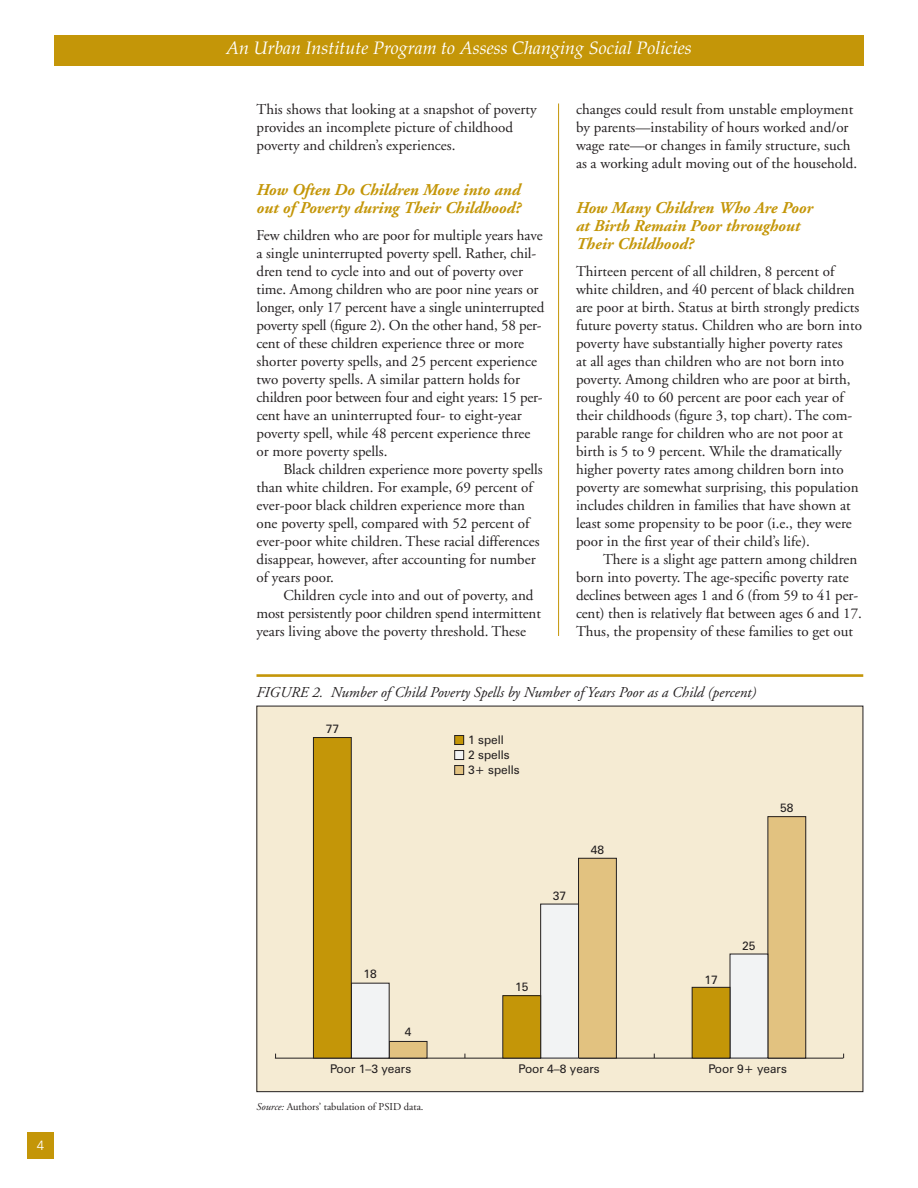
<style>
.page{position:relative;width:918px;height:1188px;background:#fff}
.page>*{position:absolute;margin:0;border:0;box-sizing:border-box;transform-origin:0 0}
.t1{font:italic 18px "Palatino";color:#fff}
.t2{font:italic 700 16.5px/18px "Adobe Garamond";color:#c49608}
.t3{font:15px/18px "Adobe Garamond";color:#231f20}
.t4{font:italic 15px "Adobe Garamond";color:#231f20}
.t5{font:300 13.5px "Univers";color:#fff}
.t6{font:12px "Zurich BT";color:#231f20}
.t7{font:10.5px "Adobe Garamond";color:#231f20}
.s1{font-style:italic}
</style>
<div class="page">
<hr style="left:558px;top:104px;width:1px;height:532px;background:#c49608">
<div style="left:54px;top:35px;width:810px;height:30px;background:#c49608"></div>
<div style="left:27px;top:1132px;width:27px;height:28px;background:#c49608"></div>
<div style="left:257px;top:706px;width:606px;height:386px;background:#f5ebd3"></div>
<hr style="left:256px;top:674px;width:607px;height:3px;background:#c49608">
<hr style="left:275px;top:1058px;width:568px;height:1px;background:#231f20">
<div style="left:455px;top:766px;width:9px;height:9px;background:#e2c280"></div>
<div style="left:454px;top:765px;width:10px;height:10px;border:1px solid #231f20"></div>
<div style="left:455px;top:751px;width:9px;height:9px;background:#f2f3f4"></div>
<div style="left:454px;top:750px;width:10px;height:10px;border:1px solid #231f20"></div>
<div style="left:455px;top:736px;width:9px;height:9px;background:#c49608"></div>
<div style="left:454px;top:735px;width:10px;height:10px;border:1px solid #231f20"></div>
<div style="left:389px;top:1041px;width:38px;height:17px;background:#e2c280"></div>
<div style="left:389px;top:1041px;width:38px;height:17px;border:1px solid #231f20"></div>
<div style="left:579px;top:858px;width:37px;height:200px;background:#e2c280"></div>
<div style="left:578px;top:858px;width:39px;height:200px;border:1px solid #231f20"></div>
<div style="left:768px;top:817px;width:38px;height:241px;background:#e2c280"></div>
<div style="left:768px;top:816px;width:38px;height:242px;border:1px solid #231f20"></div>
<div style="left:351px;top:983px;width:38px;height:75px;background:#f2f3f4"></div>
<div style="left:541px;top:904px;width:38px;height:154px;background:#f2f3f4"></div>
<div style="left:540px;top:904px;width:39px;height:154px;border:1px solid #231f20"></div>
<div style="left:730px;top:954px;width:38px;height:104px;background:#f2f3f4"></div>
<div style="left:313px;top:738px;width:38px;height:320px;background:#c49608"></div>
<div style="left:313px;top:737px;width:39px;height:321px;border:1px solid #231f20"></div>
<div style="left:503px;top:996px;width:38px;height:62px;background:#c49608"></div>
<div style="left:502px;top:995px;width:39px;height:63px;border:1px solid #231f20"></div>
<div style="left:692px;top:987px;width:38px;height:71px;background:#c49608"></div>
<div style="left:692px;top:987px;width:38px;height:71px;border:1px solid #231f20"></div>
<p class="t5" style="left:37px;top:1140px;width:9px">4</p>
<p class="t1" style="left:226px;top:41px;width:467px">An Urban Institute Program to Assess Changing Social Policies</p>
<p class="t3" style="left:256px;top:102px;width:282px">This shows that looking at a snapshot of poverty provides an incomplete picture of childhood poverty and children’s experiences.</p>
<p class="t2" style="left:256px;top:182px;width:266px">How Often Do Children Move into and out of Poverty during Their Childhood?</p>
<p class="t3" style="left:256px;top:228px;width:289px">Few children who are poor for multiple years have a single uninterrupted poverty spell. Rather, chil&shy;dren tend to cycle into and out of poverty over time. Among children who are poor nine years or longer, only 17 percent have a single uninterrupted poverty spell (figure 2). On the other hand, 58 per&shy;cent of these children experience three or more shorter poverty spells, and 25 percent experience two poverty spells. A similar pattern holds for children poor between four and eight years: 15 per&shy;cent have an uninterrupted four- to eight-year poverty spell, while 48 percent experience three or more poverty spells.</p>
<p class="t3" style="left:256px;top:462px;width:288px;text-indent:27px">Black children experience more poverty spells than white children. For example, 69 percent of ever-poor black children experience more than one poverty spell, compared with 52 percent of ever-poor white children. These racial differences disappear, however, after accounting for number of years poor.</p>
<p class="t3" style="left:256px;top:588px;width:286px;text-indent:27px">Children cycle into and out of poverty, and most persistently poor children spend intermittent years living above the poverty threshold. These</p>
<p class="t3" style="left:576px;top:102px;width:283px">changes could result from unstable employment by parents—instability of hours worked and/or wage rate—or changes in family structure, such as a working adult moving out of the household.</p>
<p class="t2" style="left:576px;top:200px;width:239px">How Many Children Who Are Poor at Birth Remain Poor throughout<br>Their Childhood?</p>
<p class="t3" style="left:576px;top:264px;width:288px">Thirteen percent of all children, 8 percent of white children, and 40 percent of black children are poor at birth. Status at birth strongly predicts future poverty status. Children who are born into poverty have substantially higher poverty rates<br>at all ages than children who are not born into poverty. Among children who are poor at birth, roughly 40 to 60 percent are poor each year of their childhoods (figure 3, top chart). The com&shy;parable range for children who are not poor at birth is 5 to 9 percent. While the dramatically higher poverty rates among children born into poverty are somewhat surprising, this population includes children in families that have shown at least some propensity to be poor (i.e., they were poor in the first year of their child’s life).</p>
<p class="t3" style="left:576px;top:552px;width:287px;text-indent:27px">There is a slight age pattern among children born into poverty. The age-specific poverty rate declines between ages 1 and 6 (from 59 to 41 per&shy;cent) then is relatively flat between ages 6 and 17.<br>Thus, the propensity of these families to get out</p>
<p class="t4" style="left:257px;top:686px;width:501px">FIGURE 2. Number of Child Poverty Spells by Number of Years Poor as a Child (percent)</p>
<p class="t6" style="left:326px;top:724px;width:15px">77</p>
<p class="t6" style="left:364px;top:970px;width:15px">18</p>
<p class="t6" style="left:405px;top:1028px;width:8px">4</p>
<p class="t6" style="left:468px;top:735px;width:37px">1 spell</p>
<p class="t6" style="left:468px;top:750px;width:43px">2 spells</p>
<p class="t6" style="left:468px;top:765px;width:53px">3+ spells</p>
<p class="t6" style="left:553px;top:891px;width:15px">37</p>
<p class="t6" style="left:591px;top:845px;width:15px">48</p>
<p class="t6" style="left:515px;top:983px;width:15px">15</p>
<p class="t6" style="left:780px;top:803px;width:15px">58</p>
<p class="t6" style="left:704px;top:975px;width:15px">17</p>
<p class="t6" style="left:742px;top:941px;width:15px">25</p>
<p class="t6" style="left:330px;top:1065px;width:83px">Poor 1–3 years</p>
<p class="t6" style="left:519px;top:1065px;width:83px">Poor 4–8 years</p>
<p class="t6" style="left:708px;top:1065px;width:80px">Poor 9+ years</p>
<p class="t7" style="left:257px;top:1103px;width:169px"><span class="s1">Source:</span> Authors’ tabulation of PSID data.</p>
</div>
